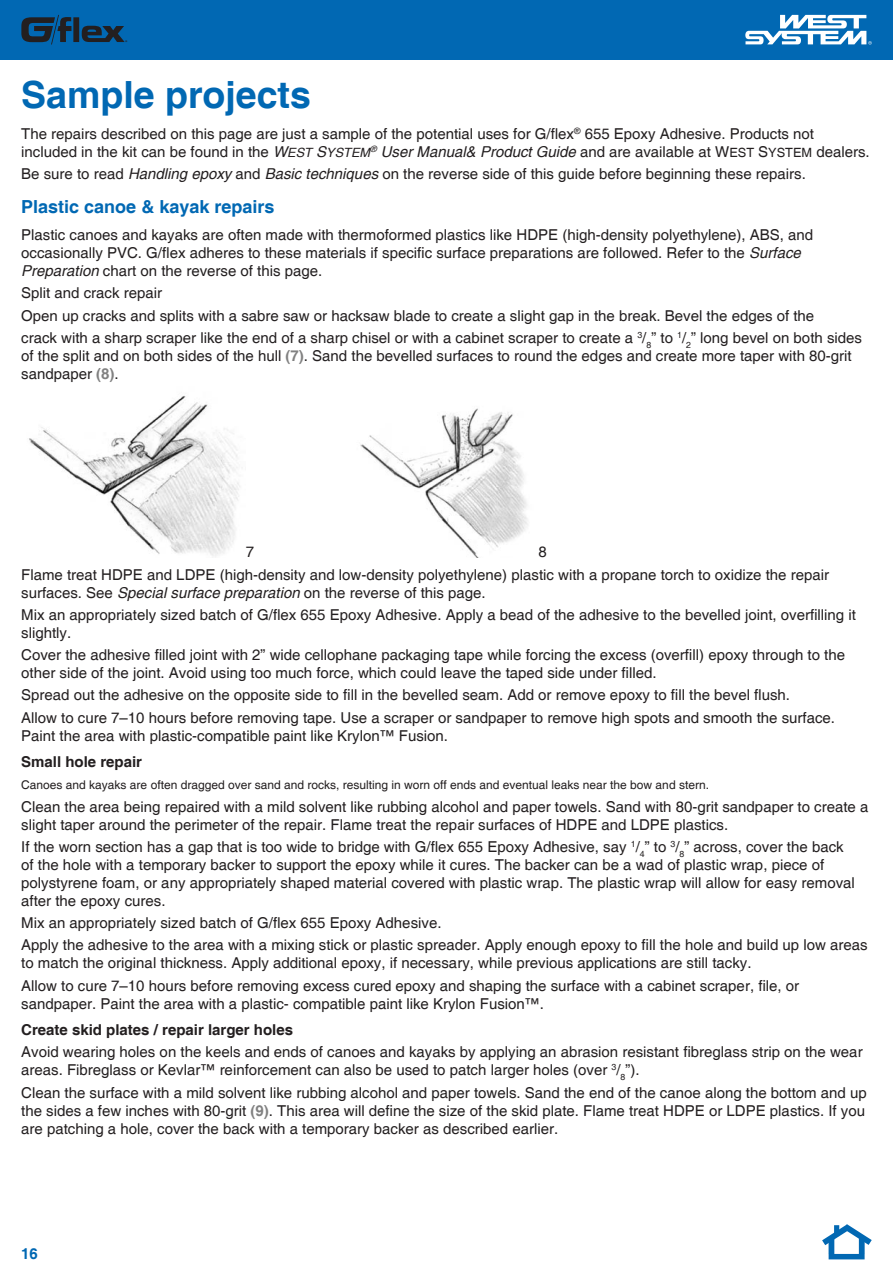
<style>
.page{position:relative;width:893px;height:1263px;background:#fff}
.page>*{position:absolute;margin:0;border:0;box-sizing:border-box;transform-origin:0 0}
.t1{font:700 37.5px "Helvetica";color:#0168b3}
.t2{font:700 18px "Helvetica";color:#0168b3}
.t3{font:15px/18px "Helvetica";color:#231f20}
.t4{font:700 15px "Helvetica";color:#231f20}
.t5{font:700 15px "Helvetica";color:#0168b3}
.t6{font:12px "Helvetica";color:#231f20}
.t7{font:600 5.4px "Myriad Pro";color:#231f20}
.s1{font-style:italic}
.s2{font-style:italic;font-size:12.75px}
.s3{font-size:12.75px}
.s4{font-weight:700;color:#818181}
</style>
<div class="page">
<div style="left:0;top:0;width:893px;height:60px;background:#0168b3"></div>
<svg style="left:745px;top:15px;width:127px;height:30px"></svg>
<svg style="left:21px;top:15px;width:104px;height:29px"></svg>
<div style="left:828px;top:1239px;width:6px;height:15px;background:#0168b3"></div>
<svg style="left:822px;top:1224px;width:50px;height:27px"></svg>
<div style="left:829px;top:1254px;width:36px;height:5px;background:#0168b3"></div>
<div style="left:859px;top:1238px;width:6px;height:16px;background:#0168b3"></div>
<img style="left:29px;top:396px;width:211px;height:161px">
<img style="left:360px;top:408px;width:168px;height:149px">
<p class="t7" style="left:125px;top:38px;width:4px">®</p>
<h1 class="t1" style="left:21px;top:72px;width:291px">Sample projects</h1>
<p class="t3" style="left:21px;top:125px;width:850px">The repairs described on this page are just a sample of the potential uses for G/flex<sup>®</sup> 655 Epoxy Adhesive. Products not included in the kit can be found in the <span class="s1">W</span><span class="s2">EST</span> <span class="s1">S</span><span class="s2">YSTEM</span><sup>®</sup> <span class="s1">User Manual&amp; Product Guide</span> and are available at W<span class="s3">EST</span> S<span class="s3">YSTEM</span> dealers.</p>
<p class="t3" style="left:21px;top:165px;width:786px">Be sure to read <span class="s1">Handling epoxy</span> and <span class="s1">Basic techniques</span> on the reverse side of this guide before beginning these repairs.</p>
<p class="t2" style="left:21px;top:196px;width:255px">Plastic canoe &amp; kayak repairs</p>
<p class="t3" style="left:21px;top:226px;width:793px">Plastic canoes and kayaks are often made with thermoformed plastics like HDPE (high-density polyethylene), ABS, and occasionally PVC. G/flex adheres to these materials if specific surface preparations are followed. Refer to the <span class="s1">Surface<br>Preparation</span> chart on the reverse of this page.</p>
<p class="t3" style="left:21px;top:282px;width:842px;line-height:22.2px">Split and crack repair<br>Open up cracks and splits with a sabre saw or hacksaw blade to create a slight gap in the break. Bevel the edges of the<br>crack with a sharp scraper like the end of a sharp chisel or with a cabinet scraper to create a <sup>3</sup>/<sub>8</sub>” to <sup>1</sup>/<sub>2</sub>” long bevel on both sides</p>
<p class="t3" style="left:21px;top:347px;width:832px">of the split and on both sides of the hull <span class="s4">(7)</span>. Sand the bevelled surfaces to round the edges and create more taper with 80-grit sandpaper <span class="s4">(8)</span>.</p>
<p class="t3" style="left:21px;top:541px;width:809px;line-height:22.2px;text-indent:517px">8<br>Flame treat HDPE and LDPE (high-density and low-density polyethylene) plastic with a propane torch to oxidize the repair</p>
<p class="t3" style="left:21px;top:582px;width:836px;line-height:22.2px">surfaces. See <span class="s1">Special surface preparation</span> on the reverse of this page.<br>Mix an appropriately sized batch of G/flex 655 Epoxy Adhesive. Apply a bead of the adhesive to the bevelled joint, overfilling it</p>
<p class="t3" style="left:21px;top:622px;width:825px;line-height:22.2px">slightly.<br>Cover the adhesive filled joint with 2” wide cellophane packaging tape while forcing the excess (overfill) epoxy through to the</p>
<p class="t3" style="left:21px;top:662px;width:815px;line-height:22.2px">other side of the joint. Avoid using too much force, which could leave the taped side under filled.<br>Spread out the adhesive on the opposite side to fill in the bevelled seam. Add or remove epoxy to fill the bevel flush.<br>Allow to cure 7–10 hours before removing tape. Use a scraper or sandpaper to remove high spots and smooth the surface.</p>
<p class="t3" style="left:21px;top:727px;width:428px">Paint the area with plastic-compatible paint like Krylon™ Fusion.</p>
<p class="t4" style="left:21px;top:753px;width:122px">Small hole repair</p>
<p class="t6" style="left:21px;top:778px;width:689px">Canoes and kayaks are often dragged over sand and rocks, resulting in worn off ends and eventual leaks near the bow and stern.</p>
<p class="t3" style="left:21px;top:798px;width:849px">Clean the area being repaired with a mild solvent like rubbing alcohol and paper towels. Sand with 80-grit sandpaper to create a slight taper around the perimeter of the repair. Flame treat the repair surfaces of HDPE and LDPE plastics.</p>
<p class="t3" style="left:21px;top:838px;width:835px">If the worn section has a gap that is too wide to bridge with G/flex 655 Epoxy Adhesive, say <sup>1</sup>/<sub>4</sub>” to <sup>3</sup>/<sub>8</sub>” across, cover the back of the hole with a temporary backer to support the epoxy while it cures. The backer can be a wad of plastic wrap, piece of polystyrene foam, or any appropriately shaped material covered with plastic wrap. The plastic wrap will allow for easy removal after the epoxy cures.</p>
<p class="t3" style="left:21px;top:912px;width:848px;line-height:22.2px">Mix an appropriately sized batch of G/flex 655 Epoxy Adhesive.<br>Apply the adhesive to the area with a mixing stick or plastic spreader. Apply enough epoxy to fill the hole and build up low areas</p>
<p class="t3" style="left:21px;top:952px;width:779px;line-height:22.2px">to match the original thickness. Apply additional epoxy, if necessary, while previous applications are still tacky.<br>Allow to cure 7–10 hours before removing excess cured epoxy and shaping the surface with a cabinet scraper, file, or</p>
<p class="t3" style="left:21px;top:995px;width:524px">sandpaper. Paint the area with a plastic- compatible paint like Krylon Fusion™.</p>
<p class="t4" style="left:21px;top:1021px;width:273px">Create skid plates / repair larger holes</p>
<p class="t3" style="left:21px;top:1043px;width:843px">Avoid wearing holes on the keels and ends of canoes and kayaks by applying an abrasion resistant fibreglass strip on the wear areas. Fibreglass or Kevlar™ reinforcement can also be used to patch larger holes (over <sup>3</sup>/<sub>8</sub>”).</p>
<p class="t3" style="left:21px;top:1084px;width:847px;text-align:justify">Clean the surface with a mild solvent like rubbing alcohol and paper towels. Sand the end of the canoe along the bottom and up the sides a few inches with 80-grit <span class="s4">(9)</span>. This area will define the size of the skid plate. Flame treat HDPE or LDPE plastics. If you are patching a hole, cover the back with a temporary backer as described earlier.</p>
<p class="t3" style="left:246px;top:543px;width:10px">7</p>
<p class="t5" style="left:21px;top:1244px;width:18px">16</p>
</div>
